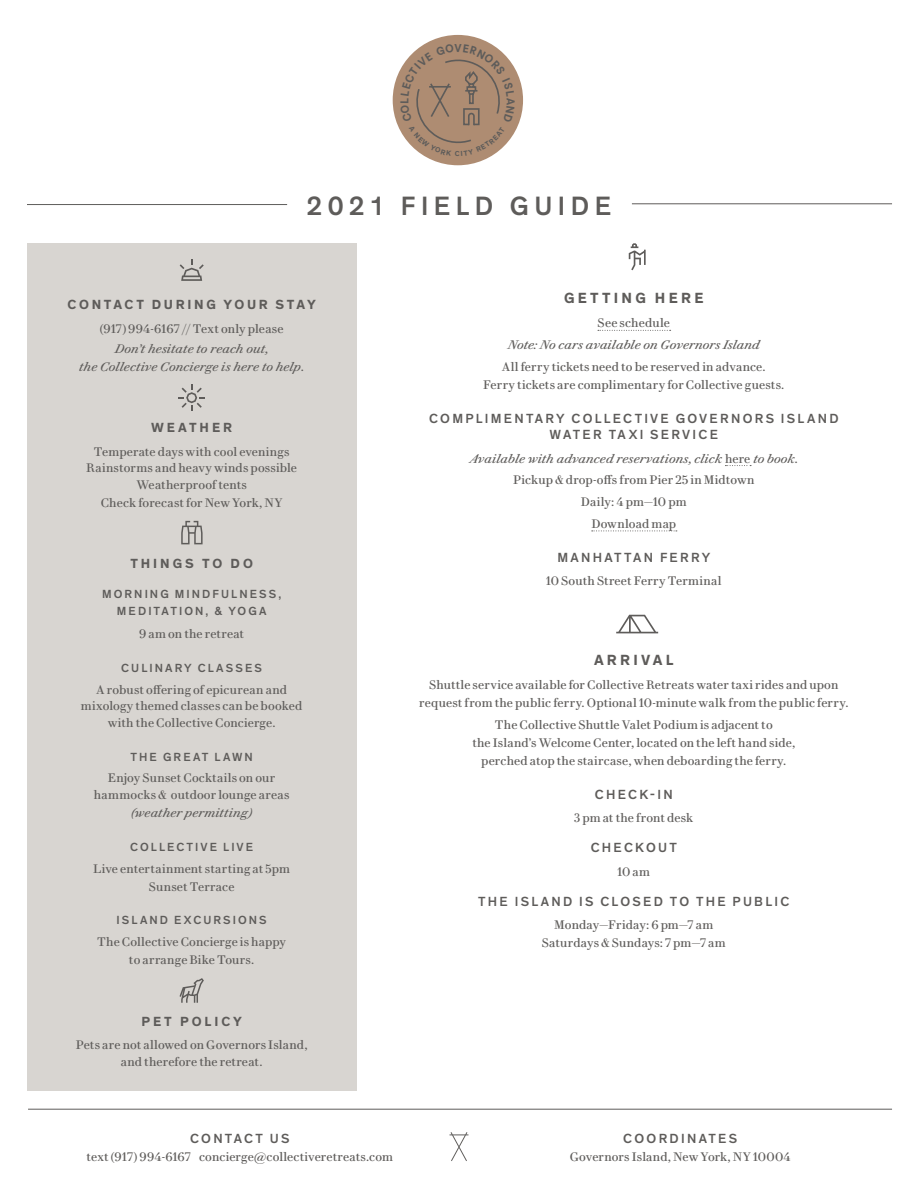
<style>
.page{position:relative;width:918px;height:1188px;background:#fff}
.page>*{position:absolute;margin:0;border:0;box-sizing:border-box;transform-origin:0 0}
.Header_1{font:500 27px "Theinhardt";letter-spacing:.205em;color:#5e5c5a}
.Header_1-2{font:700 15px "Theinhardt";letter-spacing:.215em;color:#5e5c5a}
.Header_2{font:500 13.5px/16.5px "Theinhardt";letter-spacing:.17em;color:#5e5c5a;text-align:center}
.Header_1-3{font:700 13.5px "Theinhardt";letter-spacing:.21em;color:#5e5c5a}
.Body_2{font:12px/16.5px "Le Jeune Text";letter-spacing:.005em;color:#5e5c5a;text-align:center}
.Body_2-2{font:italic 12px/18px "Le Jeune Text";letter-spacing:.01em;color:#5e5c5a;text-align:center}
.Header_2-2{font:500 12px/16.5px "Theinhardt";letter-spacing:.175em;color:#5e5c5a;text-align:center}
.Header_2-3{font:12px "Le Jeune Text";letter-spacing:.005em;color:#5e5c5a}
.t1{font:600 11.4px "L15";color:#5e5c5a}
.t2{font:700 7.35px "Theinhardt";color:#5e5c5a}
.s1{font-style:normal}
</style>
<div class="page">
<hr style="left:28px;top:1109px;width:864px;height:1px;background:#5e5c5a">
<svg style="left:450px;top:1132px;width:18px;height:29px"></svg>
<div style="left:393px;top:35px;width:130px;height:130px;background:#ae8c72;border-radius:50%"></div>
<hr style="left:632px;top:203px;width:260px;height:1px;background:#5e5c5a">
<div style="left:27px;top:243px;width:329px;height:848px;background:#d8d5d1"></div>
<svg style="left:179px;top:978px;width:25px;height:25px"></svg>
<svg style="left:178px;top:384px;width:27px;height:27px"></svg>
<svg style="left:180px;top:260px;width:24px;height:21px"></svg>
<svg style="left:598px;top:330px;width:73px;height:1px"></svg>
<svg style="left:725px;top:465px;width:26px;height:1px"></svg>
<svg style="left:592px;top:531px;width:85px;height:1px"></svg>
<svg style="left:616px;top:615px;width:42px;height:18px"></svg>
<svg style="left:629px;top:243px;width:17px;height:27px"></svg>
<hr style="left:27px;top:204px;width:260px;height:1px;background:#5e5c5a">
<svg style="left:181px;top:521px;width:22px;height:23px"></svg>
<svg style="left:400px;top:44px;width:115px;height:112px"></svg>
<p class="t1" style="left:454px;top:42px;width:9px">V</p>
<p class="t1" style="left:517px;top:98px;width:9px;rotate:90deg">A</p>
<p class="t2" style="left:455px;top:149px;width:6px">C</p>
<p class="Header_1" style="left:307px;top:189px;width:306px">2021 FIELD GUIDE</p>
<p class="Header_1-3" style="left:68px;top:296px;width:250px">CONTACT DURING YOUR STAY</p>
<p class="Body_2" style="left:100px;top:319px;width:185px">(917) 994-6167 // Text only please</p>
<p class="Body_2-2" style="left:79px;top:339px;width:226px">Don’t hesitate to reach out,<br>the Collective Concierge is here to help<span class="s1">.</span></p>
<p class="Header_1-3" style="left:151px;top:419px;width:83px">WEATHER</p>
<p class="Body_2" style="left:86px;top:442px;width:212px">Temperate days with cool evenings<br>Rainstorms and heavy winds possible<br>Weatherproof tents</p>
<p class="Body_2" style="left:101px;top:493px;width:183px">Check forecast for New York, NY</p>
<p class="Header_1-3" style="left:130px;top:555px;width:124px">THINGS TO DO</p>
<p class="Header_2-2" style="left:102px;top:586px;width:181px">MORNING MINDFULNESS,<br>MEDITATION, &amp; YOGA</p>
<p class="Body_2" style="left:139px;top:625px;width:107px">9 am on the retreat</p>
<p class="Header_2-2" style="left:121px;top:660px;width:142px">CULINARY CLASSES</p>
<p class="Body_2" style="left:81px;top:680px;width:223px">A robust offering of epicurean and mixology themed classes can be booked with the Collective Concierge.</p>
<p class="Header_2-2" style="left:131px;top:748px;width:124px">THE GREAT LAWN</p>
<p class="Body_2" style="left:94px;top:769px;width:197px">Enjoy Sunset Cocktails on our hammocks &amp; outdoor lounge areas</p>
<p class="Body_2-2" style="left:131px;top:803px;width:123px">(weather permitting)</p>
<p class="Header_2-2" style="left:130px;top:839px;width:125px">COLLECTIVE LIVE</p>
<p class="Body_2" style="left:93px;top:859px;width:198px;line-height:18px">Live entertainment starting at 5pm<br>Sunset Terrace</p>
<p class="Header_2-2" style="left:117px;top:912px;width:152px">ISLAND EXCURSIONS</p>
<p class="Body_2" style="left:97px;top:932px;width:191px;line-height:18px">The Collective Concierge is happy to arrange Bike Tours.</p>
<p class="Header_1-3" style="left:142px;top:1013px;width:102px">PET POLICY</p>
<p class="Body_2" style="left:76px;top:1036px;width:233px">Pets are not allowed on Governors Island, and therefore the retreat.</p>
<p class="Header_1-2" style="left:564px;top:288px;width:141px">GETTING HERE</p>
<p class="Body_2" style="left:598px;top:314px;width:74px">See schedule</p>
<p class="Body_2-2" style="left:508px;top:335px;width:253px">Note: No cars available on Governors Island</p>
<p class="Body_2" style="left:483px;top:357px;width:303px;line-height:18px">All ferry tickets need to be reserved in advance.<br>Ferry tickets are complimentary for Collective guests.</p>
<p class="Header_2" style="left:429px;top:410px;width:411px">COMPLIMENTARY COLLECTIVE GOVERNORS ISLAND<br>WATER TAXI SERVICE</p>
<p class="Body_2-2" style="left:469px;top:448px;width:330px">Available with advanced reservations, click <span class="s1">here</span> to book.</p>
<p class="Body_2" style="left:513px;top:471px;width:243px">Pickup &amp; drop-offs from Pier 25 in Midtown</p>
<p class="Body_2" style="left:581px;top:493px;width:107px">Daily: 4 pm—10 pm</p>
<p class="Body_2" style="left:591px;top:515px;width:86px">Download map</p>
<p class="Header_2" style="left:557px;top:549px;width:154px">MANHATTAN FERRY</p>
<p class="Body_2" style="left:546px;top:572px;width:177px">10 South Street Ferry Terminal</p>
<p class="Header_1-2" style="left:594px;top:650px;width:81px">ARRIVAL</p>
<p class="Body_2" style="left:419px;top:675px;width:431px;line-height:18px">Shuttle service available for Collective Retreats water taxi rides and upon request from the public ferry. Optional 10-minute walk from the public ferry.</p>
<p class="Body_2" style="left:472px;top:715px;width:324px;line-height:18px">The Collective Shuttle Valet Podium is adjacent to<br>the Island’s Welcome Center, located on the left hand side, perched atop the staircase, when deboarding the ferry.</p>
<p class="Header_2" style="left:595px;top:786px;width:79px">CHECK-IN</p>
<p class="Body_2" style="left:574px;top:809px;width:121px">3 pm at the front desk</p>
<p class="Header_2" style="left:591px;top:840px;width:88px">CHECKOUT</p>
<p class="Body_2" style="left:617px;top:862px;width:34px">10 am</p>
<p class="Header_2" style="left:478px;top:893px;width:313px">THE ISLAND IS CLOSED TO THE PUBLIC</p>
<p class="Body_2" style="left:554px;top:916px;width:161px">Monday—Friday: 6 pm—7 am</p>
<p class="Body_2" style="left:542px;top:934px;width:186px">Saturdays &amp; Sundays: 7 pm—7 am</p>
<p class="Header_2" style="left:190px;top:1130px;width:101px">CONTACT US</p>
<p class="Header_2-3" style="left:86px;top:1148px;width:308px">text (917) 994-6167 concierge@collectiveretreats.com</p>
<p class="Header_2" style="left:623px;top:1130px;width:116px">COORDINATES</p>
<p class="Header_2-3" style="left:570px;top:1148px;width:223px">Governors Island, New York, NY 10004</p>
</div>
